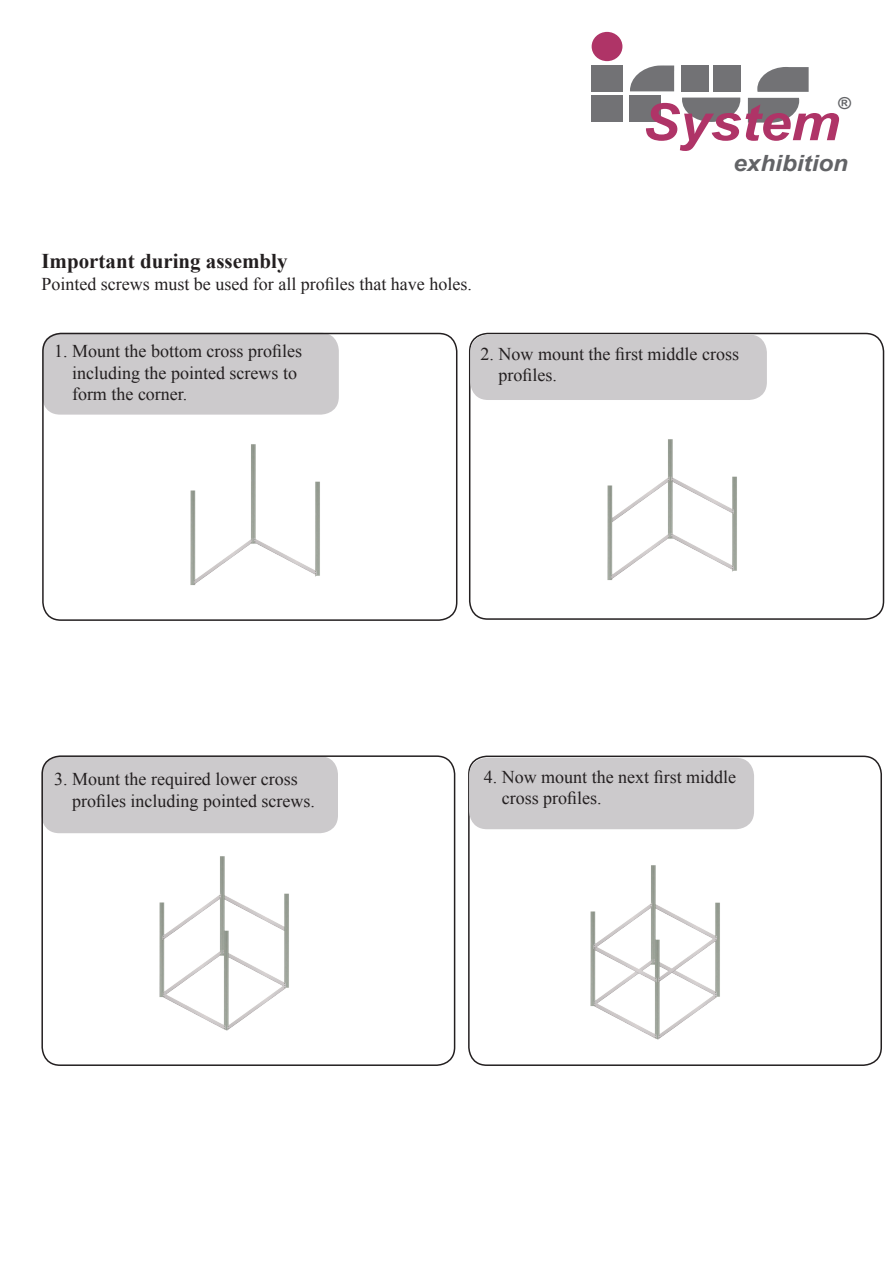
<style>
.page{position:relative;width:893px;height:1263px;background:#fff}
.page>*{position:absolute;margin:0;border:0;box-sizing:border-box;transform-origin:0 0}
.t1{font:italic 700 51.3px "Arial";color:#af3467;scale:1.09 1}
.t2{font:italic 700 22.35px "Arial";color:#626366;scale:1.09 1}
.t3{font:700 21px "Times New Roman";color:#231f20}
.t4{font:18px "Times New Roman";color:#231f20}
.t5{font:italic 700 16.5px "Arial";color:#626366;scale:1.05 1}
</style>
<div class="page">
<div style="left:592px;top:32px;width:30px;height:29px;background:#af3467;border-radius:50%"></div>
<div style="left:591px;top:65px;width:31px;height:26px;background:#727275"></div>
<div style="left:591px;top:95px;width:31px;height:27px;background:#727275"></div>
<svg style="left:630px;top:65px;width:44px;height:26px"></svg>
<div style="left:629px;top:95px;width:32px;height:27px;background:#727275"></div>
<div style="left:682px;top:65px;width:27px;height:27px;background:#727275"></div>
<div style="left:714px;top:65px;width:27px;height:27px;background:#727275"></div>
<svg style="left:682px;top:98px;width:58px;height:24px"></svg>
<svg style="left:748px;top:98px;width:51px;height:25px"></svg>
<svg style="left:757px;top:67px;width:52px;height:25px"></svg>
<div style="left:42px;top:333px;width:297px;height:82px;background:#cccacc;border-radius:18px"></div>
<div style="left:42px;top:333px;width:415px;height:288px;border:2px solid #231f20;border-radius:18px"></div>
<div style="left:468px;top:755px;width:414px;height:311px;border:2px solid #231f20;border-radius:18px"></div>
<div style="left:41px;top:756px;width:297px;height:77px;background:#cccacc;border-radius:18px"></div>
<div style="left:469px;top:333px;width:415px;height:287px;border:2px solid #231f20;border-radius:18px"></div>
<div style="left:41px;top:755px;width:414px;height:311px;border:2px solid #231f20;border-radius:18px"></div>
<div style="left:470px;top:334px;width:297px;height:66px;background:#cccacc;border-radius:18px"></div>
<div style="left:469px;top:758px;width:285px;height:71px;background:#cccacc;border-radius:18px"></div>
<img style="left:145px;top:332px;width:216px;height:289px">
<img style="left:561px;top:332px;width:216px;height:288px">
<img style="left:113px;top:755px;width:217px;height:276px">
<img style="left:544px;top:755px;width:216px;height:311px">
<p class="t1" style="left:642px;top:88px;width:183px">System</p>
<p class="t5" style="left:837px;top:92px;width:14px">®</p>
<p class="t2" style="left:733px;top:149px;width:107px">exhibition</p>
<p class="t3" style="left:41px;top:247px;width:248px">Important during assembly</p>
<p class="t4" style="left:41px;top:272px;width:432px">Pointed screws must be used for all profiles that have holes.</p>
<p class="t4" style="left:54px;top:339px;width:250px">1. Mount the bottom cross profiles</p>
<p class="t4" style="left:72px;top:360px;width:226px">including the pointed screws to</p>
<p class="t4" style="left:72px;top:382px;width:117px">form the corner.</p>
<p class="t4" style="left:480px;top:342px;width:260px">2. Now mount the first middle cross</p>
<p class="t4" style="left:498px;top:363px;width:60px">profiles.</p>
<p class="t4" style="left:54px;top:767px;width:245px">3. Mount the required lower cross</p>
<p class="t4" style="left:72px;top:789px;width:244px">profiles including pointed screws.</p>
<p class="t4" style="left:484px;top:764px;width:254px">4. Now mount the next first middle</p>
<p class="t4" style="left:502px;top:786px;width:101px">cross profiles.</p>
</div>
